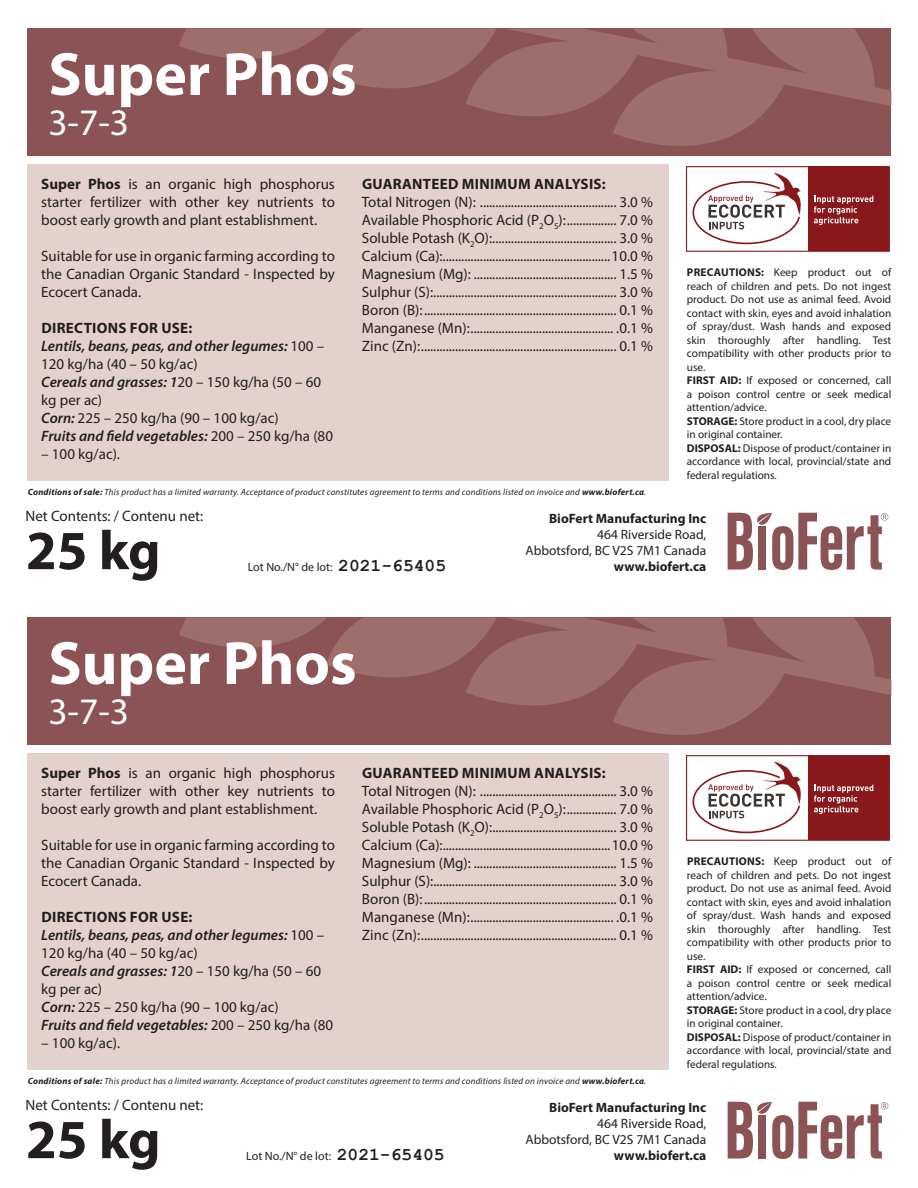
<style>
.page{position:relative;width:918px;height:1188px;background:#fff}
.page>*{position:absolute;margin:0;border:0;box-sizing:border-box;transform-origin:0 0}
.t1{font:700 61.5px "Myriad Pro";color:#fff}
.t2{font:700 55.5px "Myriad Pro";letter-spacing:-.005em;color:#231f20}
.t3{font:37.5px "Myriad Pro";color:#fff}
.t4{font:700 18px "Courier New";color:#231f20}
.t5{font:15px/18px "Myriad Pro";color:#231f20;text-align:justify}
.t6{font:italic 600 15px/18px "Myriad Pro";color:#231f20}
.t7{font:700 15px "Myriad Pro";letter-spacing:.02em;color:#231f20}
.t8{font:13.5px "Myriad Pro";color:#231f20}
.t9{font:700 13.5px "Myriad Pro";color:#231f20}
.t10{font:12px "Myriad Pro";color:#231f20}
.t11{font:11.25px/13.5px "Myriad Pro";color:#231f20;text-align:justify}
.t12{font:italic 9px "Myriad Pro";letter-spacing:.02em;color:#231f20}
.s1{font-weight:700}
.s2{font-weight:400;font-style:normal}
.s3{font-weight:600;font-style:italic}
</style>
<div class="page">
<div style="left:28px;top:165px;width:641px;height:316px;background:#e2d1cc"></div>
<div style="left:28px;top:754px;width:641px;height:316px;background:#e2d1cc"></div>
<div style="left:28px;top:28px;width:863px;height:128px;background:#8c5354"></div>
<div style="left:28px;top:617px;width:863px;height:128px;background:#8c5354"></div>
<svg style="left:466px;top:28px;width:425px;height:137px;fill:#9e6e6a"></svg>
<svg style="left:179px;top:28px;width:318px;height:97px"></svg>
<svg style="left:466px;top:617px;width:425px;height:137px;fill:#9e6e6a"></svg>
<svg style="left:179px;top:617px;width:318px;height:97px"></svg>
<svg style="left:728px;top:513px;width:160px;height:57px"></svg>
<svg style="left:728px;top:1102px;width:160px;height:57px"></svg>
<div style="left:686px;top:166px;width:204px;height:86px;border:1px solid #88181b"></div>
<div style="left:809px;top:167px;width:80px;height:84px;background:#88181b"></div>
<svg style="left:692px;top:173px;width:109px;height:71px"></svg>
<svg style="left:814px;top:196px;width:59px;height:29px"></svg>
<div style="left:686px;top:755px;width:204px;height:86px;border:1px solid #88181b"></div>
<div style="left:809px;top:756px;width:80px;height:84px;background:#88181b"></div>
<svg style="left:693px;top:762px;width:108px;height:71px"></svg>
<svg style="left:814px;top:785px;width:59px;height:29px"></svg>
<p class="t1" style="left:48px;top:34px;width:310px">Super Phos</p>
<p class="t3" style="left:48px;top:100px;width:82px">3-7-3</p>
<p class="t5" style="left:41px;top:175px;width:295px"><span class="s1">Super Phos</span> is an organic high phosphorus starter fertilizer with other key nutrients to boost early growth and plant establishment.</p>
<p class="t5" style="left:41px;top:247px;width:295px">Suitable for use in organic farming according to the Canadian Organic Standard - Inspected by Ecocert Canada.</p>
<p class="t7" style="left:41px;top:319px;width:152px">DIRECTIONS FOR USE:</p>
<p class="t6" style="left:41px;top:337px;width:284px">Lentils, beans, peas, and other legumes: <span class="s2">100 –<br>120 kg/ha (40 – 50 kg/ac)</span></p>
<p class="t5" style="left:41px;top:373px;width:281px"><span class="s3">Cereals and grasses: 1</span>20 – 150 kg/ha (50 – 60 kg per ac)</p>
<p class="t5" style="left:41px;top:409px;width:239px"><span class="s3">Corn:</span> 225 – 250 kg/ha (90 – 100 kg/ac)</p>
<p class="t6" style="left:41px;top:427px;width:293px">Fruits and field vegetables: <span class="s2">200 – 250 kg/ha (80</span></p>
<p class="t5" style="left:41px;top:445px;width:80px">– 100 kg/ac).</p>
<p class="t7" style="left:362px;top:175px;width:245px">GUARANTEED MINIMUM ANALYSIS:</p>
<p class="t5" style="left:362px;top:193px;width:293px">Total Nitrogen (N): ............................................ 3.0 %</p>
<p class="t5" style="left:362px;top:211px;width:293px">Available Phosphoric Acid (P<sub>2</sub>O<sub>5</sub>):................ 7.0 %</p>
<p class="t5" style="left:362px;top:229px;width:293px">Soluble Potash (K<sub>2</sub>O):........................................ 3.0 %</p>
<p class="t5" style="left:362px;top:247px;width:293px">Calcium (Ca):......................................................10.0 %</p>
<p class="t5" style="left:362px;top:265px;width:293px">Magnesium (Mg): .............................................. 1.5 %</p>
<p class="t5" style="left:362px;top:283px;width:293px">Sulphur (S):........................................................... 3.0 %</p>
<p class="t5" style="left:362px;top:301px;width:293px">Boron (B):.............................................................. 0.1 %</p>
<p class="t5" style="left:362px;top:319px;width:293px">Manganese (Mn):.............................................. .0.1 %</p>
<p class="t5" style="left:362px;top:337px;width:293px">Zinc (Zn):............................................................... 0.1 %</p>
<p class="t12" style="left:28px;top:486px;width:620px"><span class="s1">Conditions of sale:</span> This product has a limited warranty. Acceptance of product constitutes agreement to terms and conditions listed on invoice and <span class="s1">www.biofert.ca</span>.</p>
<p class="t11" style="left:687px;top:266px;width:206px"><span class="s1">PRECAUTIONS:</span> Keep product out of reach of children and pets. Do not ingest product. Do not use as animal feed. Avoid contact with skin, eyes and avoid inhalation of spray/dust. Wash hands and exposed skin thoroughly after handling. Test compatibility with other products prior to use.</p>
<p class="t11" style="left:687px;top:374px;width:206px"><span class="s1">FIRST AID:</span> If exposed or concerned, call a poison control centre or seek medical attention/advice.</p>
<p class="t11" style="left:687px;top:414px;width:206px"><span class="s1">STORAGE:</span> Store product in a cool, dry place in original container.</p>
<p class="t11" style="left:687px;top:441px;width:206px"><span class="s1">DISPOSAL:</span> Dispose of product/container in accordance with local, provincial/state and federal regulations.</p>
<p class="t5" style="left:25px;top:506px;width:179px">Net Contents: / Contenu net:</p>
<p class="t2" style="left:26px;top:514px;width:136px">25 kg</p>
<p class="t4" style="left:338px;top:554px;width:109px">2021-65405</p>
<p class="t10" style="left:248px;top:559px;width:86px">Lot No./N° de lot:</p>
<p class="t1" style="left:48px;top:623px;width:310px">Super Phos</p>
<p class="t3" style="left:48px;top:689px;width:82px">3-7-3</p>
<p class="t9" style="left:549px;top:509px;width:159px">BioFert Manufacturing Inc</p>
<p class="t8" style="left:597px;top:526px;width:110px">464 Riverside Road,</p>
<p class="t8" style="left:525px;top:542px;width:182px">Abbotsford, BC V2S 7M1 Canada</p>
<p class="t9" style="left:614px;top:558px;width:94px">www.biofert.ca</p>
<p class="t5" style="left:41px;top:764px;width:295px"><span class="s1">Super Phos</span> is an organic high phosphorus starter fertilizer with other key nutrients to boost early growth and plant establishment.</p>
<p class="t5" style="left:41px;top:836px;width:295px">Suitable for use in organic farming according to the Canadian Organic Standard - Inspected by Ecocert Canada.</p>
<p class="t7" style="left:41px;top:907px;width:152px">DIRECTIONS FOR USE:</p>
<p class="t6" style="left:41px;top:926px;width:284px">Lentils, beans, peas, and other legumes: <span class="s2">100 –<br>120 kg/ha (40 – 50 kg/ac)</span></p>
<p class="t5" style="left:41px;top:962px;width:281px"><span class="s3">Cereals and grasses: 1</span>20 – 150 kg/ha (50 – 60 kg per ac)</p>
<p class="t5" style="left:41px;top:998px;width:239px"><span class="s3">Corn:</span> 225 – 250 kg/ha (90 – 100 kg/ac)</p>
<p class="t6" style="left:41px;top:1016px;width:293px">Fruits and field vegetables: <span class="s2">200 – 250 kg/ha (80</span></p>
<p class="t5" style="left:41px;top:1034px;width:80px">– 100 kg/ac).</p>
<p class="t7" style="left:362px;top:764px;width:245px">GUARANTEED MINIMUM ANALYSIS:</p>
<p class="t5" style="left:362px;top:782px;width:293px">Total Nitrogen (N): ............................................ 3.0 %</p>
<p class="t5" style="left:362px;top:800px;width:293px">Available Phosphoric Acid (P<sub>2</sub>O<sub>5</sub>):................ 7.0 %</p>
<p class="t5" style="left:362px;top:818px;width:293px">Soluble Potash (K<sub>2</sub>O):........................................ 3.0 %</p>
<p class="t5" style="left:362px;top:836px;width:293px">Calcium (Ca):......................................................10.0 %</p>
<p class="t5" style="left:362px;top:854px;width:293px">Magnesium (Mg): .............................................. 1.5 %</p>
<p class="t5" style="left:362px;top:872px;width:293px">Sulphur (S):........................................................... 3.0 %</p>
<p class="t5" style="left:362px;top:890px;width:293px">Boron (B):.............................................................. 0.1 %</p>
<p class="t5" style="left:362px;top:908px;width:293px">Manganese (Mn):.............................................. .0.1 %</p>
<p class="t5" style="left:362px;top:926px;width:293px">Zinc (Zn):............................................................... 0.1 %</p>
<p class="t12" style="left:28px;top:1075px;width:620px"><span class="s1">Conditions of sale:</span> This product has a limited warranty. Acceptance of product constitutes agreement to terms and conditions listed on invoice and <span class="s1">www.biofert.ca</span>.</p>
<p class="t11" style="left:687px;top:855px;width:206px"><span class="s1">PRECAUTIONS:</span> Keep product out of reach of children and pets. Do not ingest product. Do not use as animal feed. Avoid contact with skin, eyes and avoid inhalation of spray/dust. Wash hands and exposed skin thoroughly after handling. Test compatibility with other products prior to use.</p>
<p class="t11" style="left:687px;top:963px;width:206px"><span class="s1">FIRST AID:</span> If exposed or concerned, call a poison control centre or seek medical attention/advice.</p>
<p class="t11" style="left:687px;top:1003px;width:206px"><span class="s1">STORAGE:</span> Store product in a cool, dry place in original container.</p>
<p class="t11" style="left:687px;top:1030px;width:206px"><span class="s1">DISPOSAL:</span> Dispose of product/container in accordance with local, provincial/state and federal regulations.</p>
<p class="t5" style="left:26px;top:1095px;width:179px">Net Contents: / Contenu net:</p>
<p class="t2" style="left:26px;top:1103px;width:136px">25 kg</p>
<p class="t4" style="left:337px;top:1143px;width:109px">2021-65405</p>
<p class="t10" style="left:246px;top:1148px;width:86px">Lot No./N° de lot:</p>
<p class="t9" style="left:549px;top:1098px;width:159px">BioFert Manufacturing Inc</p>
<p class="t8" style="left:597px;top:1115px;width:110px">464 Riverside Road,</p>
<p class="t8" style="left:525px;top:1131px;width:182px">Abbotsford, BC V2S 7M1 Canada</p>
<p class="t9" style="left:614px;top:1147px;width:94px">www.biofert.ca</p>
</div>
